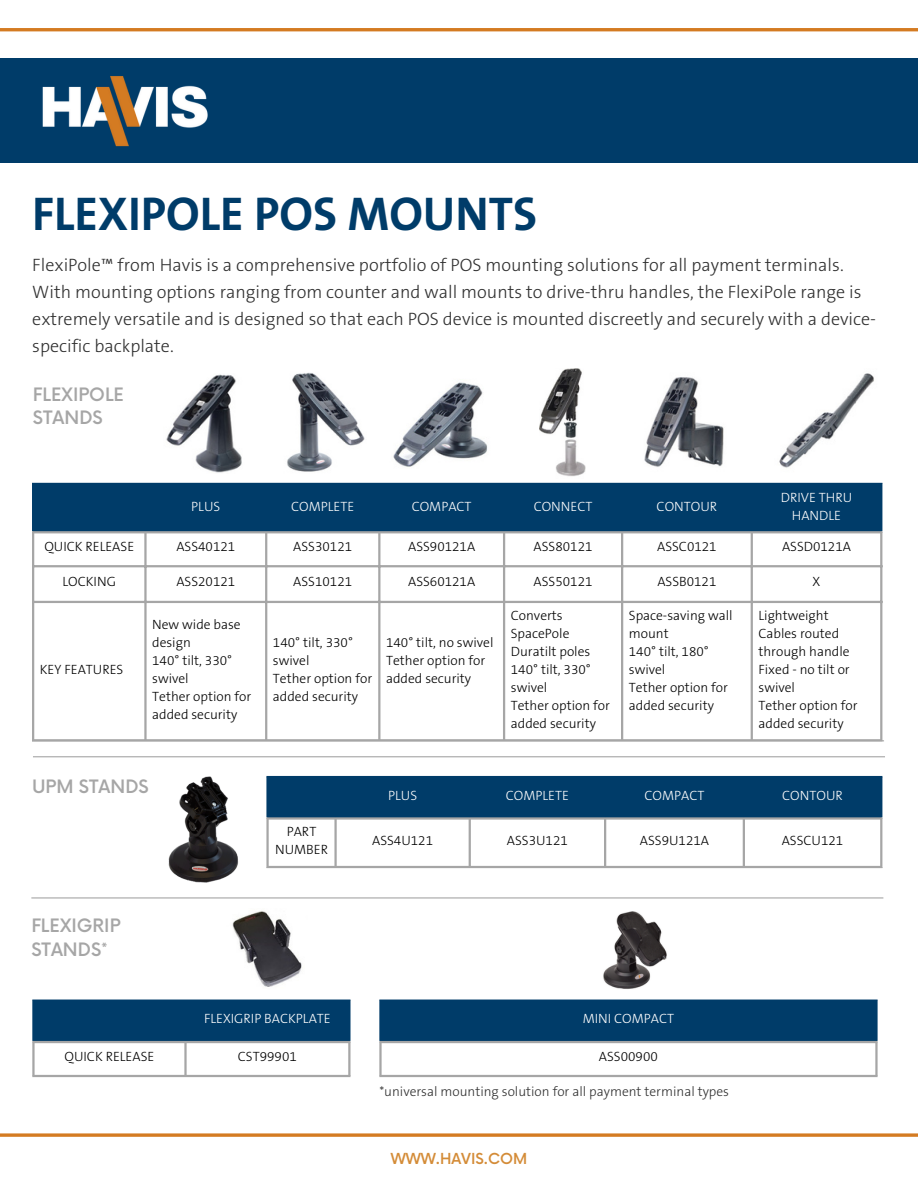
<style>
.page{position:relative;width:918px;height:1188px;background:#fff}
.page>*{position:absolute;margin:0;border:0;box-sizing:border-box;transform-origin:0 0}
.t1{font:700 47.7px "The Sans B7";color:#003c69}
.t2{font:300 18px/27px "The Sans B3";color:#303030}
.t3{font:500 18px/23.7px "Now";color:#a6a6a6}
.t4{font:500 14.85px "Now";color:#d48c38}
.t5{font:300 13.5px/18px "The Sans B3";color:#000}
.t6{font:300 13.5px/18px "The Sans B3";color:#fff;text-align:center}
.t7{font:300 13.5px "The Sans B3";color:#303030}
</style>
<div class="page">
<hr style="left:0;top:28px;width:918px;height:3px;background:#d47b22">
<div style="left:0;top:59px;width:918px;height:104px;background:#003c69"></div>
<div style="left:34px;top:485px;width:846px;height:46px;background:#003c69"></div>
<hr style="left:32px;top:485px;width:2px;height:46px;background:#003c69">
<hr style="left:144px;top:485px;width:3px;height:46px;background:#003c69">
<hr style="left:265px;top:485px;width:2px;height:46px;background:#003c69">
<hr style="left:378px;top:485px;width:2px;height:46px;background:#003c69">
<hr style="left:503px;top:485px;width:2px;height:46px;background:#003c69">
<hr style="left:621px;top:485px;width:2px;height:46px;background:#003c69">
<hr style="left:751px;top:485px;width:2px;height:46px;background:#003c69">
<hr style="left:880px;top:485px;width:2px;height:46px;background:#003c69">
<hr style="left:32px;top:483px;width:850px;height:2px;background:#003c69">
<hr style="left:32px;top:533px;width:2px;height:206px;background:#a6a6a6">
<hr style="left:144px;top:533px;width:3px;height:206px;background:#a6a6a6">
<hr style="left:265px;top:533px;width:2px;height:206px;background:#a6a6a6">
<hr style="left:378px;top:533px;width:2px;height:206px;background:#a6a6a6">
<hr style="left:503px;top:533px;width:2px;height:206px;background:#a6a6a6">
<hr style="left:621px;top:533px;width:2px;height:206px;background:#a6a6a6">
<hr style="left:751px;top:533px;width:2px;height:206px;background:#a6a6a6">
<hr style="left:880px;top:533px;width:2px;height:206px;background:#a6a6a6">
<hr style="left:32px;top:531px;width:850px;height:2px;background:#a6a6a6">
<hr style="left:32px;top:565px;width:850px;height:2px;background:#a6a6a6">
<hr style="left:32px;top:601px;width:850px;height:2px;background:#a6a6a6">
<hr style="left:32px;top:739px;width:850px;height:2px;background:#a6a6a6">
<svg style="left:0;top:1133px;width:918px;height:4px"></svg>
<img style="left:32px;top:58px;width:187px;height:89px">
<hr style="left:32px;top:740px;width:852px;height:1px;background:#a6a6a6">
<div style="left:269px;top:778px;width:611px;height:39px;background:#003c69"></div>
<hr style="left:266px;top:778px;width:3px;height:39px;background:#003c69">
<hr style="left:334px;top:778px;width:3px;height:39px;background:#003c69">
<hr style="left:469px;top:778px;width:2px;height:39px;background:#003c69">
<hr style="left:604px;top:778px;width:2px;height:39px;background:#003c69">
<hr style="left:743px;top:778px;width:2px;height:39px;background:#003c69">
<hr style="left:880px;top:778px;width:2px;height:39px;background:#003c69">
<hr style="left:266px;top:776px;width:616px;height:2px;background:#003c69">
<hr style="left:266px;top:820px;width:3px;height:46px;background:#a6a6a6">
<hr style="left:334px;top:820px;width:3px;height:46px;background:#a6a6a6">
<hr style="left:469px;top:820px;width:2px;height:46px;background:#a6a6a6">
<hr style="left:604px;top:820px;width:2px;height:46px;background:#a6a6a6">
<hr style="left:743px;top:820px;width:2px;height:46px;background:#a6a6a6">
<hr style="left:880px;top:820px;width:2px;height:46px;background:#a6a6a6">
<hr style="left:266px;top:817px;width:616px;height:3px;background:#a6a6a6">
<hr style="left:266px;top:866px;width:616px;height:2px;background:#a6a6a6">
<img style="left:644px;top:377px;width:80px;height:90px">
<img style="left:779px;top:373px;width:95px;height:95px">
<img style="left:393px;top:382px;width:95px;height:85px">
<img style="left:287px;top:372px;width:78px;height:100px">
<img style="left:539px;top:368px;width:46px;height:109px">
<img style="left:166px;top:374px;width:76px;height:99px">
<img style="left:168px;top:776px;width:71px;height:107px">
<hr style="left:31px;top:897px;width:852px;height:2px;background:#a6a6a6">
<div style="left:35px;top:1002px;width:313px;height:39px;background:#003c69"></div>
<hr style="left:32px;top:1002px;width:3px;height:39px;background:#003c69">
<hr style="left:184px;top:1002px;width:3px;height:39px;background:#003c69">
<hr style="left:348px;top:1002px;width:3px;height:39px;background:#003c69">
<hr style="left:32px;top:1000px;width:319px;height:2px;background:#003c69">
<hr style="left:32px;top:1043px;width:3px;height:32px;background:#a6a6a6">
<hr style="left:184px;top:1043px;width:3px;height:32px;background:#a6a6a6">
<hr style="left:348px;top:1043px;width:3px;height:32px;background:#a6a6a6">
<hr style="left:32px;top:1041px;width:319px;height:2px;background:#a6a6a6">
<hr style="left:32px;top:1075px;width:319px;height:2px;background:#a6a6a6">
<img style="left:232px;top:911px;width:70px;height:76px">
<div style="left:380px;top:1000px;width:497px;height:42px;background:#003c69"></div>
<hr style="left:379px;top:1002px;width:3px;height:39px;background:#003c69">
<hr style="left:875px;top:1002px;width:3px;height:39px;background:#003c69">
<hr style="left:379px;top:1000px;width:499px;height:2px;background:#003c69">
<hr style="left:379px;top:1043px;width:3px;height:32px;background:#a6a6a6">
<hr style="left:875px;top:1043px;width:3px;height:32px;background:#a6a6a6">
<hr style="left:379px;top:1041px;width:499px;height:2px;background:#a6a6a6">
<hr style="left:379px;top:1075px;width:499px;height:2px;background:#a6a6a6">
<hr style="left:33px;top:756px;width:852px;height:1px;background:#a6a6a6">
<img style="left:603px;top:912px;width:64px;height:77px">
<p class="t1" style="left:32px;top:189px;width:507px">FLEXIPOLE POS MOUNTS</p>
<p class="t2" style="left:32px;top:252px;width:845px">FlexiPole™ from Havis is a comprehensive portfolio of POS mounting solutions for all payment terminals.<br>With mounting options ranging from counter and wall mounts to drive-thru handles, the FlexiPole range is extremely versatile and is designed so that each POS device is mounted discreetly and securely with a device&shy;specific backplate.</p>
<p class="t3" style="left:33px;top:384px;width:93px">FLEXIPOLE<br>STANDS</p>
<p class="t6" style="left:191px;top:498px;width:31px">PLUS</p>
<h1 class="t6" style="left:291px;top:498px;width:65px">COMPLETE</h1>
<h3 class="t6" style="left:412px;top:498px;width:61px">COMPACT</h3>
<p class="t6" style="left:534px;top:498px;width:60px">CONNECT</p>
<h2 class="t6" style="left:657px;top:498px;width:62px">CONTOUR</h2>
<p class="t6" style="left:781px;top:489px;width:73px">DRIVE THRU<br>HANDLE</p>
<p class="t5" style="left:44px;top:538px;width:91px">QUICK RELEASE</p>
<p class="t5" style="left:176px;top:538px;width:60px">ASS40121</p>
<p class="t5" style="left:293px;top:538px;width:60px">ASS30121</p>
<p class="t5" style="left:408px;top:538px;width:69px">ASS90121A</p>
<p class="t5" style="left:534px;top:538px;width:60px">ASS80121</p>
<p class="t5" style="left:657px;top:538px;width:61px">ASSC0121</p>
<p class="t5" style="left:782px;top:538px;width:70px">ASSD0121A</p>
<p class="t5" style="left:63px;top:573px;width:55px">LOCKING</p>
<p class="t5" style="left:176px;top:573px;width:60px">ASS20121</p>
<p class="t5" style="left:293px;top:573px;width:60px">ASS10121</p>
<p class="t5" style="left:408px;top:573px;width:69px">ASS60121A</p>
<p class="t5" style="left:534px;top:573px;width:60px">ASS50121</p>
<p class="t5" style="left:657px;top:573px;width:61px">ASSB0121</p>
<p class="t5" style="left:813px;top:573px;width:9px">X</p>
<p class="t5" style="left:40px;top:661px;width:85px">KEY FEATURES</p>
<p class="t5" style="left:152px;top:616px;width:90px">New wide base design</p>
<p class="t5" style="left:152px;top:652px;width:82px">140° tilt, 330° swivel</p>
<p class="t5" style="left:152px;top:688px;width:101px">Tether option for added security</p>
<p class="t3" style="left:32px;top:776px;width:118px">UPM STANDS</p>
<p class="t5" style="left:273px;top:634px;width:82px">140° tilt, 330° swivel</p>
<p class="t5" style="left:273px;top:670px;width:101px">Tether option for added security</p>
<p class="t5" style="left:386px;top:634px;width:109px">140° tilt, no swivel</p>
<p class="t5" style="left:386px;top:652px;width:101px">Tether option for added security</p>
<p class="t5" style="left:511px;top:607px;width:81px">Converts<br>SpacePole<br>Duratilt poles</p>
<p class="t5" style="left:511px;top:661px;width:82px">140° tilt, 330° swivel</p>
<p class="t5" style="left:511px;top:697px;width:101px">Tether option for added security</p>
<p class="t5" style="left:629px;top:607px;width:105px">Space-saving wall mount</p>
<p class="t5" style="left:629px;top:643px;width:82px">140° tilt, 180° swivel</p>
<p class="t5" style="left:629px;top:679px;width:101px">Tether option for added security</p>
<p class="t5" style="left:759px;top:607px;width:72px">Lightweight</p>
<p class="t5" style="left:759px;top:625px;width:93px">Cables routed through handle</p>
<p class="t5" style="left:759px;top:661px;width:93px">Fixed - no tilt or swivel</p>
<p class="t5" style="left:759px;top:697px;width:101px">Tether option for added security</p>
<p class="t6" style="left:388px;top:787px;width:31px">PLUS</p>
<p class="t6" style="left:506px;top:787px;width:65px">COMPLETE</p>
<p class="t6" style="left:645px;top:787px;width:61px">COMPACT</p>
<p class="t6" style="left:782px;top:787px;width:62px">CONTOUR</p>
<p class="t5" style="left:275px;top:823px;width:54px;text-align:center">PART<br>NUMBER</p>
<p class="t5" style="left:372px;top:832px;width:62px">ASS4U121</p>
<p class="t5" style="left:507px;top:832px;width:62px">ASS3U121</p>
<p class="t5" style="left:640px;top:832px;width:71px">ASS9U121A</p>
<p class="t5" style="left:782px;top:832px;width:63px">ASSCU121</p>
<p class="t3" style="left:31px;top:915px;width:91px">FLEXIGRIP<br>STANDS*</p>
<p class="t6" style="left:204px;top:1010px;width:128px">FLEXIGRIP BACKPLATE</p>
<p class="t5" style="left:65px;top:1048px;width:91px">QUICK RELEASE</p>
<p class="t5" style="left:238px;top:1048px;width:60px">CST99901</p>
<h2 class="t6" style="left:583px;top:1010px;width:93px">MINI COMPACT</h2>
<p class="t5" style="left:599px;top:1048px;width:60px">ASS00900</p>
<p class="t7" style="left:379px;top:1085px;width:351px">*universal mounting solution for all payment terminal types</p>
<p class="t4" style="left:391px;top:1151px;width:138px">WWW.HAVIS.COM</p>
</div>
